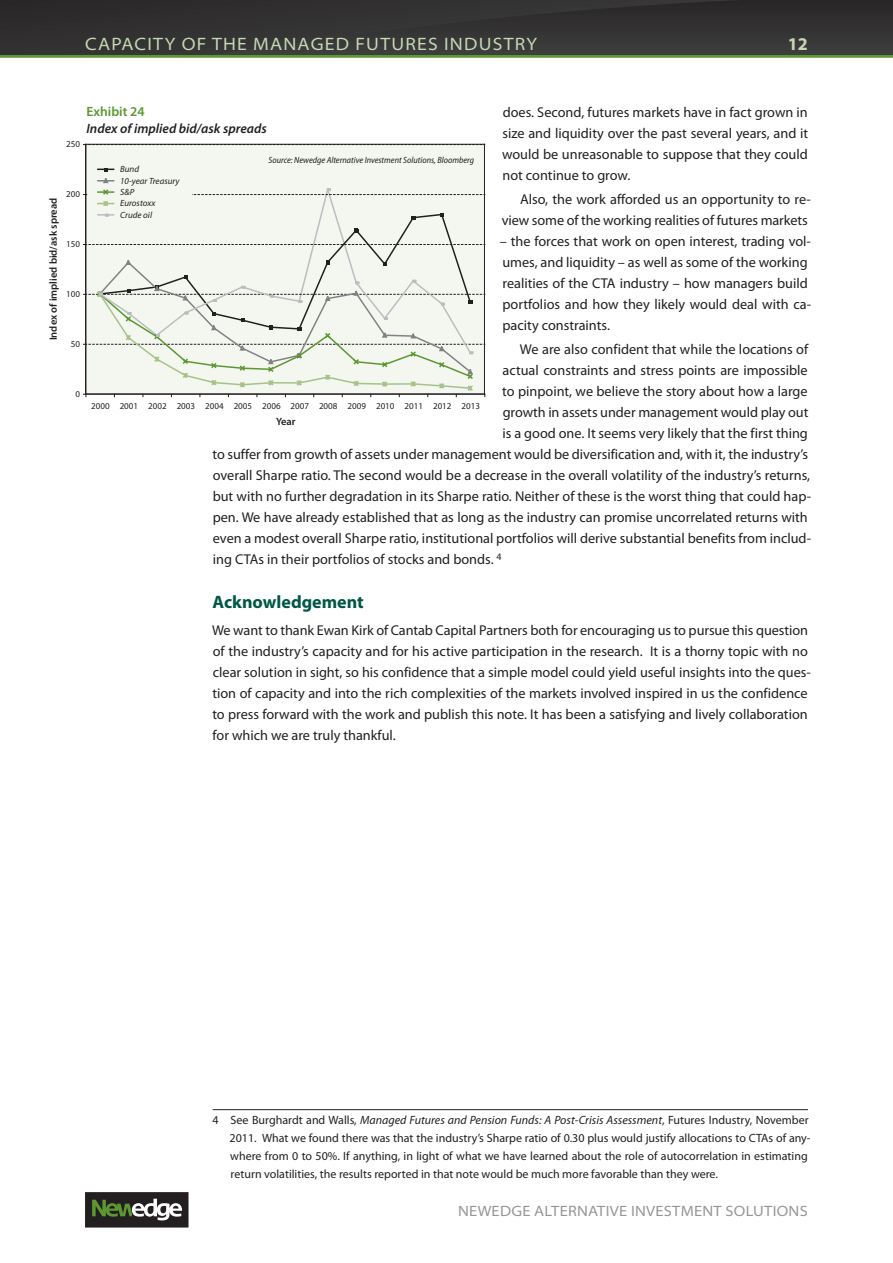
<style>
.page{position:relative;width:893px;height:1263px;background:#fff}
.page>*{position:absolute;margin:0;border:0;box-sizing:border-box;transform-origin:0 0}
.t1{font:semi-expanded 18px "Myriad Pro";letter-spacing:.07em;color:#c6d8b4}
.t2{font:700 18px "Myriad Pro";color:#005746}
.t3{font:700 18px "Myriad Pro";color:#c6d8b4}
.t4{font:semi-expanded 15px "Myriad Pro";letter-spacing:.02em;color:#939598}
.t5{font:14.25px/21px "Myriad Pro";color:#231f20}
.t6{font:italic 600 13.5px "Myriad Pro";color:#231f20}
.t7{font:600 13.5px "Myriad Pro";color:#5c9731}
.t8{font:12px/18px "Myriad Pro";color:#231f20}
.t9{font:600 10.5px "Myriad Pro";color:#231f20}
.t10{font:9px "Myriad Pro";color:#231f20}
.t11{font:italic semi-condensed 9px "Myriad Pro";color:#231f20}
.t12{font:italic 9px/11.4px "Myriad Pro";color:#231f20}
.s1{font-style:italic}
</style>
<div class="page">
<hr style="left:0;top:55px;width:893px;height:3px;background:#5c9731">
<hr style="left:213px;top:1109px;width:595px;height:1px;background:#231f20">
<div style="left:86px;top:145px;width:399px;height:249px;background:#f3f7f0"></div>
<hr style="left:484px;top:144px;width:1px;height:250px;background:#231f20">
<hr style="left:85px;top:144px;width:1px;height:250px;background:#231f20">
<hr style="left:86px;top:145px;width:1px;height:249px;background:#231f20">
<svg style="left:83px;top:144px;width:401px;height:1px"></svg>
<svg style="left:83px;top:168px;width:403px;height:229px"></svg>
<svg style="left:0;top:0;width:893px;height:55px;background:#333233"></svg>
<div style="left:86px;top:1193px;width:102px;height:34px;background:#231f20"></div>
<div style="left:85px;top:1192px;width:104px;height:35px;border:2px solid #231f20"></div>
<svg style="left:92px;top:1199px;width:90px;height:21px"></svg>
<p class="t1" style="left:85px;top:34px;width:453px">CAPACITY OF THE MANAGED FUTURES INDUSTRY</p>
<p class="t3" style="left:788px;top:34px;width:21px">12</p>
<p class="t5" style="left:502px;top:102px;width:308px;text-align:justify">does. Second, futures markets have in fact grown in size and liquidity over the past several years, and it would be unreasonable to suppose that they could not continue to grow.</p>
<p class="t5" style="left:502px;top:189px;width:311px;text-align:right">Also, the work afforded us an opportunity to re&shy;view some of the working realities of futures markets</p>
<p class="t5" style="left:500px;top:231px;width:313px">– the forces that work on open interest, trading vol&shy;umes, and liquidity – as well as some of the working realities of the CTA industry – how managers build portfolios and how they likely would deal with ca&shy;pacity constraints.</p>
<p class="t5" style="left:520px;top:339px;width:290px">We are also confident that while the locations of</p>
<p class="t5" style="left:503px;top:360px;width:307px">actual constraints and stress points are impossible</p>
<p class="t5" style="left:502px;top:381px;width:307px">to pinpoint, we believe the story about how a large</p>
<p class="t5" style="left:503px;top:402px;width:307px">growth in assets under management would play out</p>
<p class="t5" style="left:503px;top:423px;width:307px">is a good one. It seems very likely that the first thing</p>
<p class="t5" style="left:212px;top:444px;width:597px">to suffer from growth of assets under management would be diversification and, with it, the industry’s</p>
<p class="t5" style="left:213px;top:465px;width:599px">overall Sharpe ratio. The second would be a decrease in the overall volatility of the industry’s returns,</p>
<p class="t5" style="left:213px;top:486px;width:600px">but with no further degradation in its Sharpe ratio. Neither of these is the worst thing that could hap-</p>
<p class="t5" style="left:213px;top:507px;width:597px">pen. We have already established that as long as the industry can promise uncorrelated returns with</p>
<p class="t5" style="left:213px;top:528px;width:600px">even a modest overall Sharpe ratio, institutional portfolios will derive substantial benefits from includ-</p>
<p class="t5" style="left:213px;top:549px;width:290px">ing CTAs in their portfolios of stocks and bonds. <sup>4</sup></p>
<p class="t2" style="left:212px;top:591px;width:153px">Acknowledgement</p>
<p class="t5" style="left:212px;top:619px;width:600px">We want to thank Ewan Kirk of Cantab Capital Partners both for encouraging us to pursue this question of the industry’s capacity and for his active participation in the research. It is a thorny topic with no clear solution in sight, so his confidence that a simple model could yield useful insights into the ques&shy;tion of capacity and into the rich complexities of the markets involved inspired in us the confidence to press forward with the work and publish this note. It has been a satisfying and lively collaboration for which we are truly thankful.</p>
<p class="t7" style="left:87px;top:104px;width:60px">Exhibit 24</p>
<p class="t6" style="left:87px;top:121px;width:182px">Index of implied bid/ask spreads</p>
<p class="t10" style="left:66px;top:139px;width:15px">250</p>
<p class="t11" style="left:268px;top:155px;width:207px">Source: Newedge Alternative Investment Solutions, Bloomberg</p>
<p class="t12" style="left:120px;top:164px;width:61px">Bund<br>10-year Treasury<br>S&amp;P<br>Eurostoxx<br>Crude oil</p>
<p class="t10" style="left:66px;top:189px;width:15px">200</p>
<p class="t9" style="left:48px;top:340px;width:144px;rotate:-90deg">Index of implied bid/ask spread</p>
<p class="t10" style="left:66px;top:239px;width:15px">150</p>
<p class="t10" style="left:66px;top:289px;width:15px">100</p>
<p class="t10" style="left:71px;top:339px;width:11px">50</p>
<p class="t10" style="left:75px;top:389px;width:6px">0</p>
<p class="t10" style="left:91px;top:401px;width:390px">2000 2001 2002 2003 2004 2005 2006 2007 2008 2009 2010 2011 2012 2013</p>
<p class="t9" style="left:276px;top:415px;width:21px">Year</p>
<p class="t8" style="left:230px;top:1111px;width:582px;text-indent:-17px">4 See Burghardt and Walls, <span class="s1">Managed Futures and Pension Funds: A Post-Crisis Assessment</span>, Futures Industry, November 2011. What we found there was that the industry’s Sharpe ratio of 0.30 plus would justify allocations to CTAs of any&shy;where from 0 to 50%. If anything, in light of what we have learned about the role of autocorrelation in estimating return volatilities, the results reported in that note would be much more favorable than they were.</p>
<p class="t4" style="left:458px;top:1202px;width:351px">NEWEDGE ALTERNATIVE INVESTMENT SOLUTION S</p>
</div>
